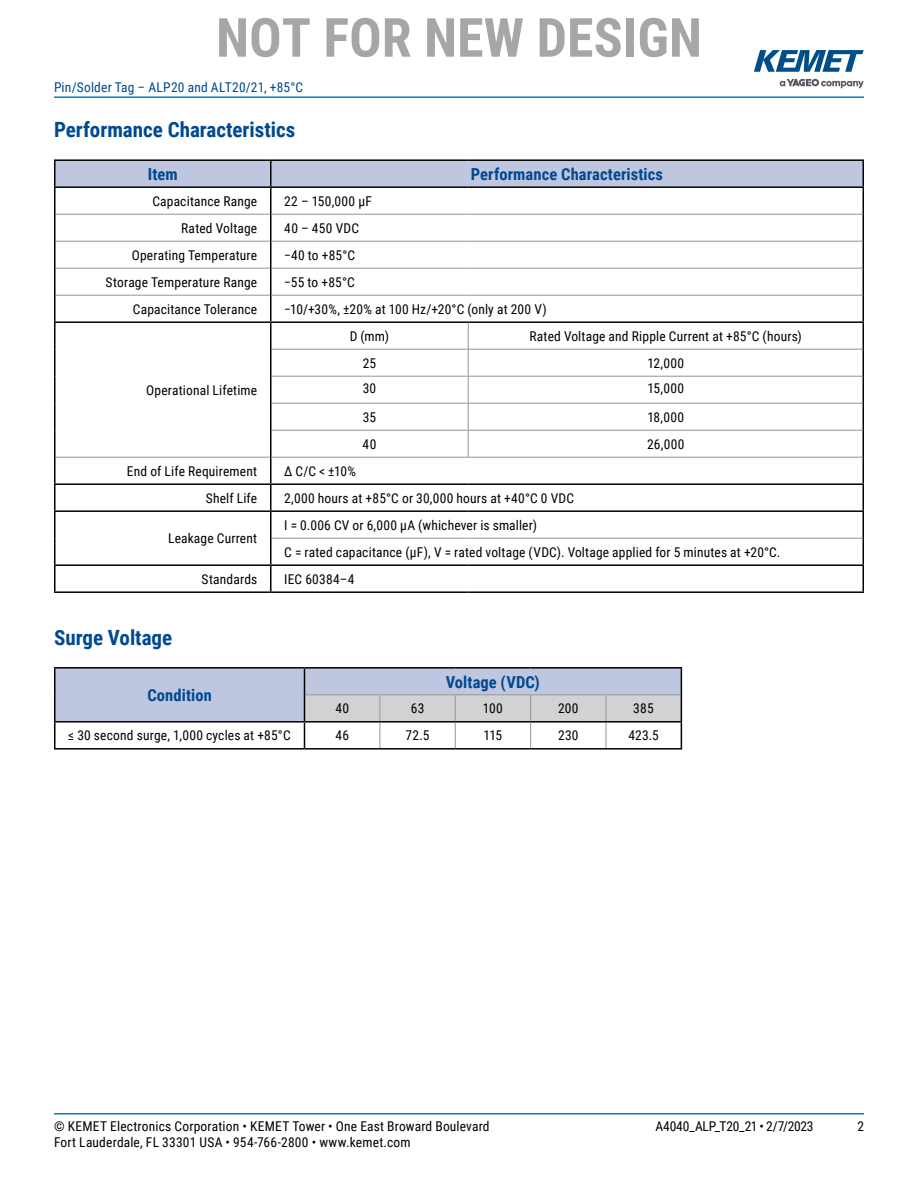
<style>
.page{position:relative;width:918px;height:1188px;background:#fff}
.page>*{position:absolute;margin:0;border:0;box-sizing:border-box;transform-origin:0 0}
.t1{font:700 54px "Roboto Condensed";color:rgb(0 0 0/.35)}
.t2{font:700 21px "Roboto Condensed";color:#004990}
.t3{font:700 16.5px "Roboto Condensed";letter-spacing:.005em;color:#004990}
.t4{font:13.5px/27px "Roboto Condensed";letter-spacing:.015em;color:#000}
.t5{font:13.5px "Roboto Condensed";letter-spacing:.015em;color:#004990}
.t6{font:13.5px "Roboto Condensed";letter-spacing:-.015em;color:#000}
</style>
<div class="page">
<hr style="left:54px;top:1113px;width:810px;height:2px;background:#007cc2">
<hr style="left:54px;top:96px;width:810px;height:2px;background:#007cc2">
<svg style="left:780px;top:79px;width:84px;height:9px"></svg>
<svg style="left:754px;top:50px;width:110px;height:22px"></svg>
<hr style="left:54px;top:186px;width:217px;height:2px;background:#000">
<hr style="left:54px;top:321px;width:217px;height:2px;background:#000">
<hr style="left:54px;top:564px;width:217px;height:2px;background:#000">
<hr style="left:54px;top:483px;width:217px;height:2px;background:#000">
<hr style="left:54px;top:510px;width:217px;height:2px;background:#000">
<hr style="left:54px;top:159px;width:217px;height:2px;background:#000">
<hr style="left:54px;top:161px;width:2px;height:25px;background:#000">
<hr style="left:271px;top:159px;width:197px;height:2px;background:#000">
<hr style="left:468px;top:159px;width:396px;height:2px;background:#000">
<hr style="left:54px;top:188px;width:2px;height:26px;background:#000">
<hr style="left:54px;top:214px;width:2px;height:27px;background:#000">
<hr style="left:54px;top:241px;width:2px;height:27px;background:#000">
<hr style="left:54px;top:268px;width:2px;height:27px;background:#000">
<hr style="left:54px;top:295px;width:2px;height:26px;background:#000">
<hr style="left:54px;top:323px;width:2px;height:26px;background:#000">
<hr style="left:54px;top:349px;width:2px;height:27px;background:#000">
<hr style="left:54px;top:376px;width:2px;height:27px;background:#000">
<hr style="left:54px;top:403px;width:2px;height:27px;background:#000">
<hr style="left:54px;top:430px;width:2px;height:27px;background:#000">
<hr style="left:54px;top:457px;width:2px;height:26px;background:#000">
<hr style="left:54px;top:485px;width:2px;height:25px;background:#000">
<hr style="left:54px;top:512px;width:2px;height:26px;background:#000">
<hr style="left:54px;top:538px;width:2px;height:26px;background:#000">
<hr style="left:54px;top:566px;width:2px;height:25px;background:#000">
<svg style="left:55px;top:160px;width:809px;height:431px"></svg>
<hr style="left:54px;top:591px;width:217px;height:2px;background:#000">
<hr style="left:271px;top:591px;width:197px;height:2px;background:#000">
<hr style="left:468px;top:591px;width:396px;height:2px;background:#000">
<hr style="left:54px;top:721px;width:251px;height:2px;background:#000">
<hr style="left:54px;top:667px;width:251px;height:2px;background:#000">
<hr style="left:54px;top:669px;width:2px;height:26px;background:#000">
<hr style="left:54px;top:695px;width:2px;height:26px;background:#000">
<hr style="left:305px;top:667px;width:75px;height:2px;background:#000">
<hr style="left:380px;top:667px;width:75px;height:2px;background:#000">
<hr style="left:455px;top:667px;width:76px;height:2px;background:#000">
<hr style="left:531px;top:667px;width:75px;height:2px;background:#000">
<hr style="left:606px;top:667px;width:76px;height:2px;background:#000">
<hr style="left:54px;top:723px;width:2px;height:25px;background:#000">
<svg style="left:55px;top:668px;width:627px;height:80px"></svg>
<hr style="left:54px;top:748px;width:251px;height:2px;background:#000">
<hr style="left:305px;top:748px;width:75px;height:2px;background:#000">
<hr style="left:380px;top:748px;width:75px;height:2px;background:#000">
<hr style="left:455px;top:748px;width:76px;height:2px;background:#000">
<hr style="left:531px;top:748px;width:75px;height:2px;background:#000">
<hr style="left:606px;top:748px;width:76px;height:2px;background:#000">
<h1 class="t1" style="left:216px;top:6px;width:487px">NOT FOR NEW DESIGN</h1>
<p class="t5" style="left:54px;top:82px;width:251px">Pin/Solder Tag – ALP20 and ALT20/21, +85°C</p>
<h2 class="t2" style="left:54px;top:115px;width:243px">Performance Characteristics</h2>
<p class="t3" style="left:148px;top:162px;width:31px">Item</p>
<p class="t3" style="left:471px;top:162px;width:194px">Performance Characteristics</p>
<p class="t4" style="left:152px;top:188px;width:106px">Capacitance Range</p>
<p class="t4" style="left:284px;top:188px;width:89px">22 – 150,000 µF</p>
<p class="t4" style="left:181px;top:215px;width:77px">Rated Voltage</p>
<p class="t4" style="left:284px;top:215px;width:76px">40 – 450 VDC</p>
<p class="t4" style="left:132px;top:242px;width:127px">Operating Temperature</p>
<p class="t4" style="left:284px;top:241px;width:72px">−40 to +85°C</p>
<p class="t4" style="left:106px;top:269px;width:153px">Storage Temperature Range</p>
<p class="t4" style="left:284px;top:268px;width:72px">−55 to +85°C</p>
<p class="t4" style="left:133px;top:296px;width:126px">Capacitance Tolerance</p>
<p class="t4" style="left:284px;top:295px;width:264px">−10/+30%, ±20% at 100 Hz/+20°C (only at 200 V)</p>
<p class="t4" style="left:146px;top:377px;width:113px">Operational Lifetime</p>
<p class="t4" style="left:350px;top:323px;width:41px">D (mm)</p>
<p class="t4" style="left:530px;top:323px;width:274px">Rated Voltage and Ripple Current at +85°C (hours)</p>
<p class="t4" style="left:363px;top:350px;width:15px">25</p>
<p class="t4" style="left:647px;top:350px;width:38px">12,000</p>
<p class="t4" style="left:363px;top:376px;width:15px">30</p>
<p class="t4" style="left:647px;top:376px;width:38px">15,000</p>
<p class="t4" style="left:363px;top:404px;width:15px">35</p>
<p class="t4" style="left:647px;top:404px;width:38px">18,000</p>
<p class="t4" style="left:363px;top:431px;width:15px">40</p>
<p class="t4" style="left:647px;top:431px;width:39px">26,000</p>
<p class="t4" style="left:127px;top:458px;width:132px">End of Life Requirement</p>
<p class="t4" style="left:284px;top:457px;width:73px">∆ C/C &lt; ±10%</p>
<p class="t4" style="left:206px;top:485px;width:53px">Shelf Life</p>
<p class="t4" style="left:284px;top:485px;width:291px">2,000 hours at +85°C or 30,000 hours at +40°C 0 VDC</p>
<p class="t4" style="left:168px;top:526px;width:91px">Leakage Current</p>
<p class="t4" style="left:284px;top:512px;width:498px">I = 0.006 CV or 6,000 µA (whichever is smaller)<br>C = rated capacitance (µF), V = rated voltage (VDC). Voltage applied for 5 minutes at +20°C.</p>
<p class="t4" style="left:202px;top:566px;width:57px">Standards</p>
<p class="t4" style="left:284px;top:566px;width:72px">IEC 60384–4</p>
<h2 class="t2" style="left:54px;top:623px;width:120px">Surge Voltage</h2>
<p class="t3" style="left:147px;top:684px;width:66px">Condition</p>
<p class="t3" style="left:446px;top:670px;width:96px">Voltage (VDC)</p>
<p class="t4" style="left:335px;top:696px;width:15px">40</p>
<p class="t4" style="left:411px;top:696px;width:15px">63</p>
<p class="t4" style="left:483px;top:696px;width:21px">100</p>
<p class="t4" style="left:558px;top:696px;width:22px">200</p>
<p class="t4" style="left:633px;top:696px;width:22px">385</p>
<p class="t4" style="left:68px;top:722px;width:224px">≤ 30 second surge, 1,000 cycles at +85°C</p>
<p class="t4" style="left:335px;top:723px;width:15px">46</p>
<p class="t4" style="left:406px;top:723px;width:25px">72.5</p>
<p class="t4" style="left:484px;top:723px;width:20px">115</p>
<p class="t4" style="left:558px;top:723px;width:22px">230</p>
<p class="t4" style="left:628px;top:723px;width:32px">423.5</p>
<p class="t4" style="left:54px;top:1113px;width:437px">© KEMET Electronics Corporation • KEMET Tower • One East Broward Boulevard</p>
<p class="t6" style="left:656px;top:1120px;width:160px">A4040_ALP_T20_21 • 2/7/2023</p>
<p class="t4" style="left:857px;top:1113px;width:8px">2</p>
<p class="t4" style="left:54px;top:1129px;width:358px">Fort Lauderdale, FL 33301 USA • 954-766-2800 • www.kemet.com</p>
</div>
